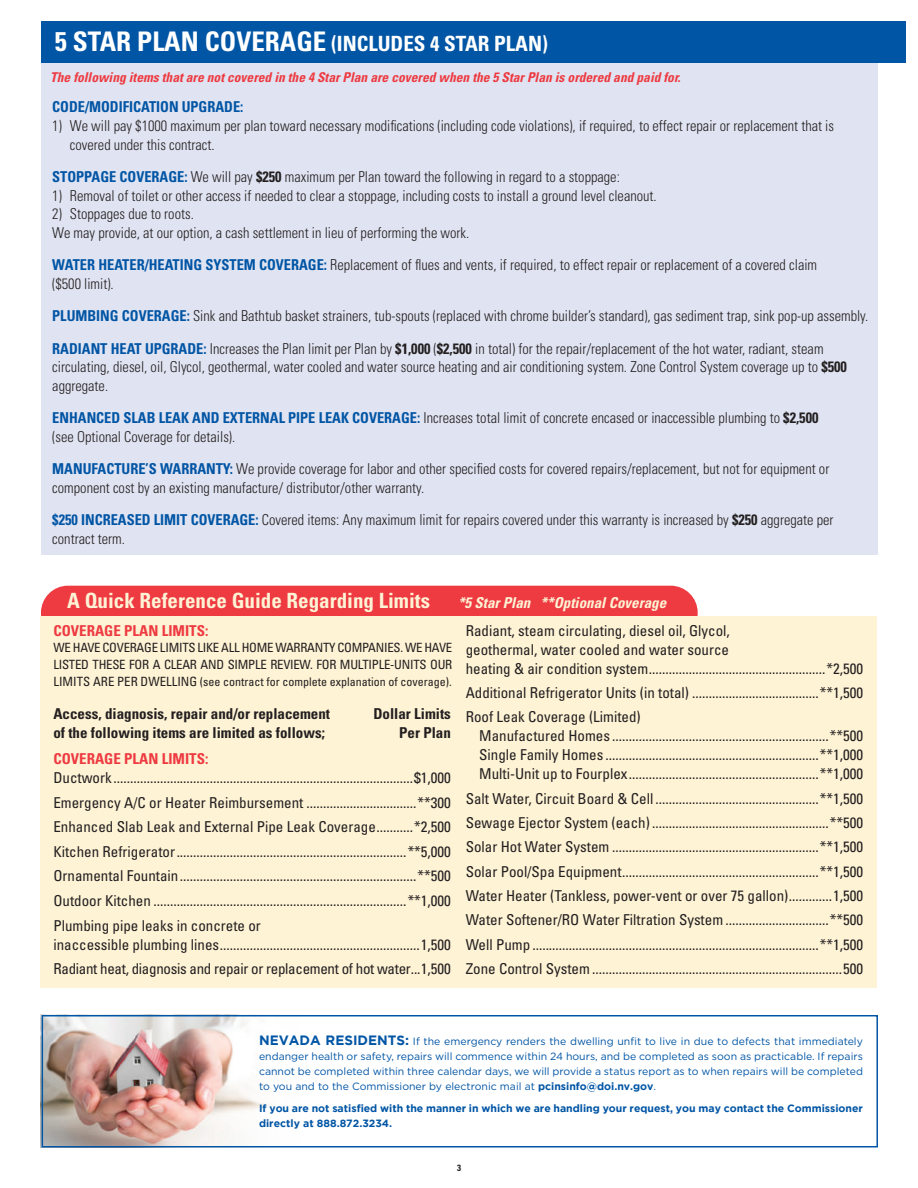
<style>
.page{position:relative;width:918px;height:1188px;background:#fff}
.page>*{position:absolute;margin:0;border:0;box-sizing:border-box;transform-origin:0 0}
.t1{font:700 condensed 21px "Univers LT Std";color:#fff}
.t2{font:700 condensed 21px "Univers LT Std";color:#fef3d5}
.t3{font:condensed 15px/24.3px "Univers LT Std";color:#231f20;text-align:justify}
.t4{font:300 condensed 15px/18.8px "Univers LT Std";color:#231f20;scale:.96 1}
.t5{font:condensed 15px/24.6px "Univers LT Std";letter-spacing:-.02em;color:#231f20}
.t6{font:700 condensed 15px "Univers LT Std";color:#231f20}
.t7{font:700 condensed 15px "Univers LT Std";color:#ee3a41}
.t8{font:italic 700 condensed 15px "Univers LT Std";color:#fef3d5}
.t9{font:700 condensed 15px "Univers LT Std";color:#0155a5;scale:.96 1}
.t10{font:italic 700 condensed 13.5px "Univers LT Std";color:#ee3a41}
.t11{font:condensed 12.75px/17px "Univers LT Std";letter-spacing:-.02em;color:#231f20}
.t12{font:condensed 12px "Univers LT Std";color:#231f20}
.t13{font:10.5px/15px "Gotham";color:#0155a5;text-align:justify}
.t14{font:700 10.5px/15px "Gotham";color:#0155a5}
.t15{font:700 condensed 9px "Univers LT Std";color:#231f20}
.s1{font-size:27px}
.s2{font-weight:700;color:#0155a5}
.s3{font-weight:700}
.s4{font-size:12.75px}
.s5{font-weight:700;font-size:13.5px}
</style>
<div class="page">
<div style="left:41px;top:55px;width:837px;height:500px;background:#e0e4f2"></div>
<div style="left:41px;top:22px;width:864px;height:41px;background:#0155a5"></div>
<div style="left:41px;top:586px;width:657px;height:54px;background:#ee3a41;border-radius:27px"></div>
<div style="left:40px;top:616px;width:838px;height:371px;background:#fef3d5"></div>
<img style="left:41px;top:1015px;width:227px;height:132px">
<div style="left:42px;top:1015px;width:836px;height:133px;border:2px solid #0155a5"></div>
<h1 class="t1" style="left:55px;top:31px;width:494px"><span class="s1">5 STAR PLAN COVERAGE</span> (INCLUDES 4 STAR PLAN)</h1>
<p class="t10" style="left:50px;top:69px;width:632px">The following items that are not covered in the 4 Star Plan are covered when the 5 Star Plan is ordered and paid for.</p>
<p class="t9" style="left:52px;top:97px;width:201px">CODE/MODIFICATION UPGRADE:</p>
<p class="t4" style="left:70px;top:116px;width:797px;text-indent:-18px">1) We will pay $1000 maximum per plan toward necessary modifications (including code violations), if required, to effect repair or replacement that is covered under this contract.</p>
<p class="t4" style="left:52px;top:167px;width:593px"><span class="s2">STOPPAGE COVERAGE:</span> We will pay <span class="s3">$250</span> maximum per Plan toward the following in regard to a stoppage:</p>
<p class="t4" style="left:52px;top:186px;width:631px">1) Removal of toilet or other access if needed to clear a stoppage, including costs to install a ground level cleanout.</p>
<p class="t4" style="left:52px;top:205px;width:436px">2) Stoppages due to roots.<br>We may provide, at our option, a cash settlement in lieu of performing the work.</p>
<p class="t4" style="left:52px;top:256px;width:798px"><span class="s2">WATER HEATER/HEATING SYSTEM COVERAGE:</span> Replacement of flues and vents, if required, to effect repair or replacement of a covered claim ($500 limit).</p>
<p class="t4" style="left:52px;top:300px;width:852px;line-height:32.2px"><span class="s2">PLUMBING COVERAGE:</span> Sink and Bathtub basket strainers, tub-spouts (replaced with chrome builder’s standard), gas sediment trap, sink pop-up assembly.<br><span class="s2">RADIANT HEAT UPGRADE:</span> Increases the Plan limit per Plan by <span class="s3">$1,000</span> (<span class="s3">$2,500</span> in total) for the repair/replacement of the hot water, radiant, steam</p>
<p class="t4" style="left:52px;top:358px;width:829px">circulating, diesel, oil, Glycol, geothermal, water cooled and water source heating and air conditioning system. Zone Control System coverage up to <span class="s3">$500 </span>aggregate.</p>
<p class="t4" style="left:52px;top:409px;width:800px"><span class="s2">ENHANCED SLAB LEAK AND EXTERNAL PIPE LEAK COVERAGE:</span> Increases total limit of concrete encased or inaccessible plumbing to <span class="s3">$2,500 </span>(see Optional Coverage for details).</p>
<p class="t4" style="left:52px;top:460px;width:811px"><span class="s2">MANUFACTURE’S WARRANTY:</span> We provide coverage for labor and other specified costs for covered repairs/replacement, but not for equipment or component cost by an existing manufacture/ distributor/other warranty.</p>
<p class="t4" style="left:52px;top:511px;width:815px"><span class="s2">$250 INCREASED LIMIT COVERAGE:</span> Covered items: Any maximum limit for repairs covered under this warranty is increased by <span class="s3">$250</span> aggregate per contract term.</p>
<h1 class="t2" style="left:67px;top:587px;width:364px">A Quick Reference Guide Regarding Limits</h1>
<p class="t8" style="left:458px;top:593px;width:210px">*5 Star Plan **Optional Coverage</p>
<p class="t7" style="left:53px;top:621px;width:157px">COVERAGE PLAN LIMITS:</p>
<p class="t11" style="left:53px;top:639px;width:400px">WE HAVE COVERAGE LIMITS LIKE ALL HOME WARRANTY COMPANIES. WE HAVE<br>LISTED THESE FOR A CLEAR AND SIMPLE REVIEW. FOR MULTIPLE-UNITS OUR</p>
<p class="t12" style="left:53px;top:674px;width:400px"><span class="s4">LIMITS ARE PER DWELLING</span> (see contract for complete explanation of coverage).</p>
<p class="t6" style="left:53px;top:704px;width:278px">Access, diagnosis, repair and/or replacement</p>
<p class="t6" style="left:373px;top:704px;width:79px">Dollar Limits</p>
<p class="t6" style="left:53px;top:724px;width:273px">of the following items are limited as follows;</p>
<p class="t6" style="left:399px;top:724px;width:53px">Per Plan</p>
<p class="t7" style="left:53px;top:749px;width:157px">COVERAGE PLAN LIMITS:</p>
<p class="t3" style="left:53px;top:765px;width:399px">Ductwork..........................................................................................$1,000<br>Emergency A/C or Heater Reimbursement .................................**300<br>Enhanced Slab Leak and External Pipe Leak Coverage...........*2,500<br>Kitchen Refrigerator.....................................................................**5,000<br>Ornamental Fountain.......................................................................**500<br>Outdoor Kitchen ............................................................................**1,000<br>Plumbing pipe leaks in concrete or</p>
<p class="t5" style="left:53px;top:932px;width:399px">inaccessible plumbing lines............................................................1,500<br>Radiant heat, diagnosis and repair or replacement of hot water...1,500</p>
<p class="t3" style="left:466px;top:621px;width:399px;line-height:18.9px;text-align:left">Radiant, steam circulating, diesel oil, Glycol,<br>geothermal, water cooled and water source<br>heating &amp; air condition system.....................................................*2,500</p>
<p class="t3" style="left:466px;top:680px;width:399px">Additional Refrigerator Units (in total) ......................................**1,500<br>Roof Leak Coverage (Limited)</p>
<p class="t3" style="left:479px;top:726px;width:386px;line-height:18.9px">Manufactured Homes .................................................................**500<br>Single Family Homes ................................................................**1,000<br>Multi-Unit up to Fourplex.........................................................**1,000</p>
<p class="t3" style="left:466px;top:786px;width:399px">Salt Water, Circuit Board &amp; Cell .................................................**1,500<br>Sewage Ejector System (each) .....................................................**500<br>Solar Hot Water System ..............................................................**1,500<br>Solar Pool/Spa Equipment...........................................................**1,500<br>Water Heater (Tankless, power-vent or over 75 gallon).............1,500<br>Water Softener/RO Water Filtration System ...............................**500<br>Well Pump ......................................................................................**1,500<br>Zone Control System ...........................................................................500</p>
<p class="t13" style="left:259px;top:1034px;width:605px"><span class="s5">NEVADA RESIDENTS:</span> If the emergency renders the dwelling unfit to live in due to defects that immediately endanger health or safety, repairs will commence within 24 hours, and be completed as soon as practicable. If repairs cannot be completed within three calendar days, we will provide a status report as to when repairs will be completed to you and to the Commissioner by electronic mail at <span class="s3">pcinsinfo@doi.nv.gov</span>.</p>
<p class="t14" style="left:259px;top:1101px;width:605px">If you are not satisfied with the manner in which we are handling your request, you may contact the Commissioner directly at 888.872.3234.</p>
<p class="t15" style="left:457px;top:1162px;width:5px">3</p>
</div>
